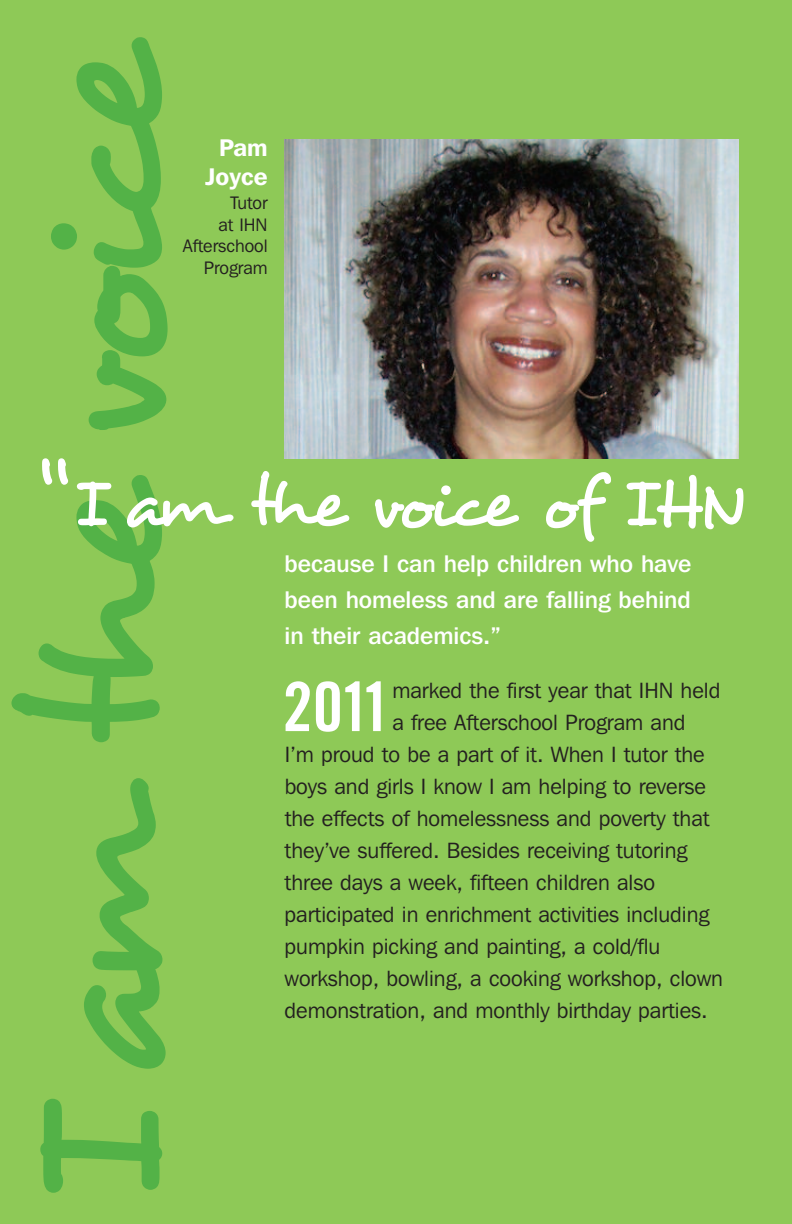
<style>
.page{position:relative;width:792px;height:1224px;background:#8ec957}
.page>*{position:absolute;margin:0;border:0;box-sizing:border-box;transform-origin:0 0}
.t1{font:196.4px "Desyrel";color:#53b247}
.t2{font:72px "Desyrel";letter-spacing:-.085em;color:#fff}
.t3{font:68px "Trade Gothic Bold Cond Twenty";color:#fff}
.t4{font:500 24px/36px "Franklin Gothic IT Cby BT";color:#fff;text-align:justify}
.t5{font:600 24px/28.8px "Franklin Gothic IT Cby BT";color:#fff;text-align:center}
.t6{font:22px "Franklin Gothic IT Cby BT";color:#231f20}
.t7{font:18px/21.6px "Franklin Gothic IT Cby BT";color:#231f20;text-align:right}
</style>
<div class="page">
<img style="left:285px;top:139px;width:453px;height:320px">
<h1 class="t1" style="left:-18px;top:1200px;width:1164px;rotate:-90deg">I am the voice</h1>
<p class="t5" style="left:206px;top:135px;width:64px">Pam<br>Joyce</p>
<p class="t7" style="left:183px;top:194px;width:86px">Tutor<br>at IHN<br>Afterschool<br>Program</p>
<h2 class="t2" style="left:74px;top:460px;width:672px">I am the voice of IHN</h2>
<p class="t4" style="left:285px;top:548px;width:408px">because I can help children who have been homeless and are falling behind in their academics.”</p>
<h3 class="t3" style="left:283px;top:682px;width:110px">2011</h3>
<p class="t6" style="left:392px;top:683px;width:330px">marked the first year that IHN held</p>
<p class="t6" style="left:392px;top:715px;width:295px">a free Afterschool Program and</p>
<p class="t6" style="left:285px;top:747px;width:422px">I’m proud to be a part of it. When I tutor the</p>
<p class="t6" style="left:285px;top:779px;width:423px">boys and girls I know I am helping to reverse</p>
<p class="t6" style="left:285px;top:811px;width:427px">the effects of homelessness and poverty that</p>
<p class="t6" style="left:285px;top:843px;width:404px">they’ve suffered. Besides receiving tutoring</p>
<p class="t6" style="left:285px;top:875px;width:372px">three days a week, fifteen children also</p>
<p class="t6" style="left:285px;top:907px;width:426px">participated in enrichment activities including</p>
<p class="t6" style="left:285px;top:939px;width:377px">pumpkin picking and painting, a cold/flu</p>
<p class="t6" style="left:285px;top:971px;width:440px">workshop, bowling, a cooking workshop, clown</p>
<p class="t6" style="left:285px;top:1003px;width:425px">demonstration, and monthly birthday parties.</p>
</div>
